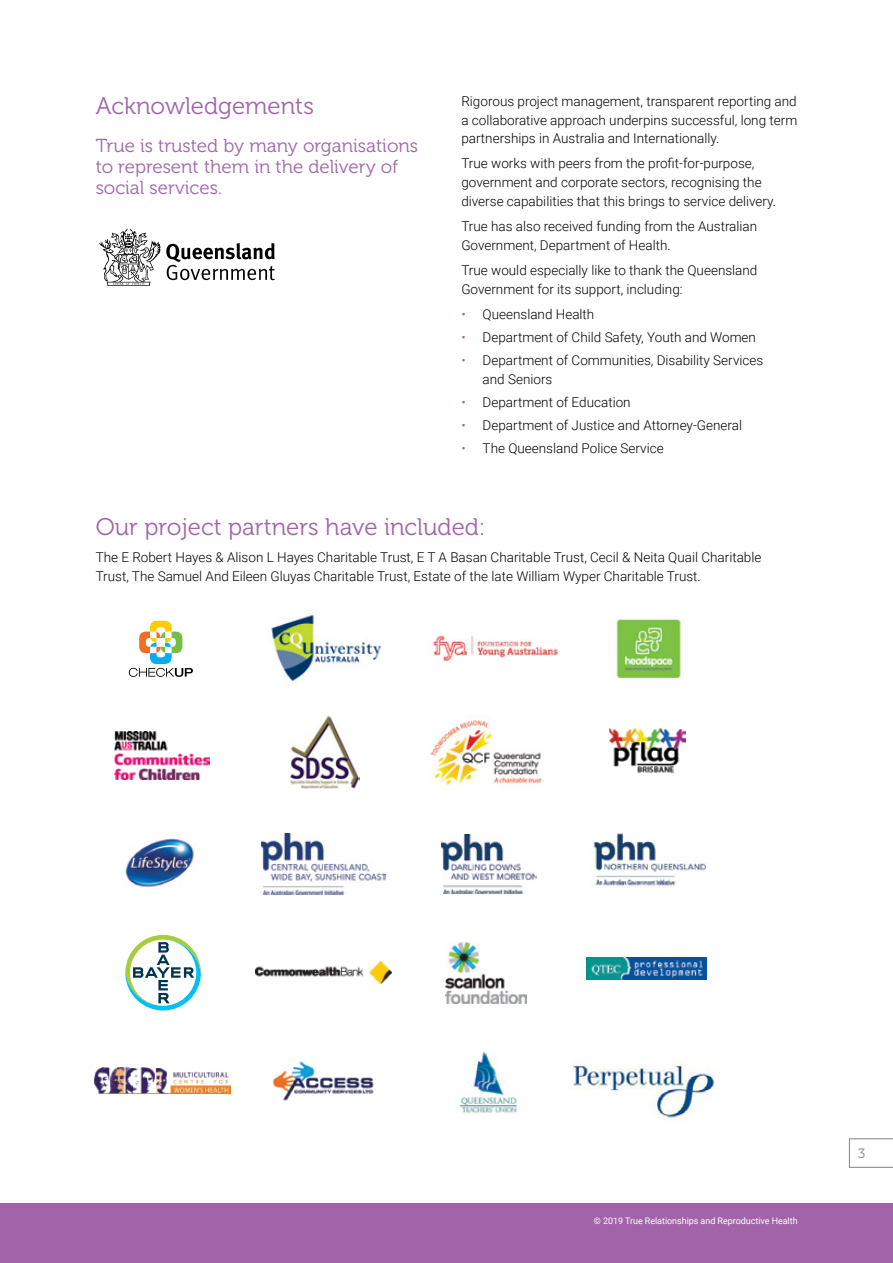
<style>
.page{position:relative;width:893px;height:1263px;background:#fff}
.page>*{position:absolute;margin:0;border:0;box-sizing:border-box;transform-origin:0 0}
.t1{font:24px "Museo 300";color:#a263a9}
.t2{font:18.75px/21px "Museo 300";color:#a263a9}
.t3{font:300 13.5px/18.8px "Roboto";color:#000}
.t4{font:13.5px "Museo 300";color:#808285}
.t5{font:9px "Roboto";letter-spacing:-.005em;color:#fff}
.s1{color:#a263a9}
</style>
<div class="page">
<div style="left:0;top:1203px;width:893px;height:60px;background:#a263a9"></div>
<img style="left:125px;top:838px;width:69px;height:49px">
<svg style="left:125px;top:935px;width:76px;height:75px"></svg>
<img style="left:95px;top:1067px;width:136px;height:26px">
<img style="left:268px;top:611px;width:114px;height:70px">
<img style="left:290px;top:715px;width:69px;height:73px">
<img style="left:262px;top:834px;width:123px;height:60px">
<img style="left:255px;top:961px;width:136px;height:23px">
<img style="left:272px;top:1061px;width:102px;height:40px">
<img style="left:430px;top:720px;width:114px;height:70px">
<img style="left:441px;top:834px;width:95px;height:59px">
<img style="left:445px;top:942px;width:81px;height:61px">
<img style="left:458px;top:1051px;width:59px;height:62px">
<img style="left:432px;top:633px;width:126px;height:31px">
<img style="left:616px;top:619px;width:65px;height:58px">
<img style="left:593px;top:833px;width:114px;height:53px">
<img style="left:610px;top:729px;width:75px;height:44px">
<img style="left:587px;top:958px;width:119px;height:22px">
<img style="left:115px;top:731px;width:94px;height:48px">
<svg style="left:129px;top:621px;width:64px;height:56px"></svg>
<svg style="left:99px;top:229px;width:176px;height:57px"></svg>
<img style="left:573px;top:1063px;width:147px;height:57px">
<svg style="left:849px;top:1138px;width:44px;height:30px"></svg>
<h1 class="t1" style="left:96px;top:92px;width:220px">Acknowledgements</h1>
<h2 class="t2" style="left:96px;top:135px;width:324px">True is trusted by many organisations to represent them in the delivery of social services.</h2>
<p class="t3" style="left:461px;top:91px;width:337px;text-align:justify">Rigorous project management, transparent reporting and a collaborative approach underpins successful, long term partnerships in Australia and Internationally.</p>
<p class="t3" style="left:461px;top:154px;width:316px">True works with peers from the profit-for-purpose, government and corporate sectors, recognising the diverse capabilities that this brings to service delivery.</p>
<p class="t3" style="left:461px;top:216px;width:297px">True has also received funding from the Australian<br>Government, Department of Health.</p>
<p class="t3" style="left:461px;top:260px;width:298px">True would especially like to thank the Queensland<br>Government for its support, including:</p>
<p class="t3" style="left:461px;top:304px;width:135px"><span class="s1">•</span> Queensland Health</p>
<p class="t3" style="left:461px;top:327px;width:296px"><span class="s1">•</span> Department of Child Safety, Youth and Women</p>
<p class="t3" style="left:483px;top:350px;width:282px;text-indent:-21px"><span class="s1">•</span> Department of Communities, Disability Services and Seniors</p>
<p class="t3" style="left:461px;top:392px;width:171px"><span class="s1">•</span> Department of Education</p>
<p class="t3" style="left:461px;top:415px;width:282px"><span class="s1">•</span> Department of Justice and Attorney-General</p>
<p class="t3" style="left:461px;top:438px;width:204px"><span class="s1">•</span> The Queensland Police Service</p>
<h1 class="t1" style="left:96px;top:513px;width:392px">Our project partners have included:</h1>
<p class="t3" style="left:96px;top:547px;width:667px">The E Robert Hayes &amp; Alison L Hayes Charitable Trust, E T A Basan Charitable Trust, Cecil &amp; Neita Quail Charitable<br>Trust, The Samuel And Eileen Gluyas Charitable Trust, Estate of the late William Wyper Charitable Trust.</p>
<p class="t5" style="left:594px;top:1214px;width:205px">© 2019 True Relationships and Reproductive Health</p>
<p class="t4" style="left:858px;top:1146px;width:9px">3</p>
</div>
